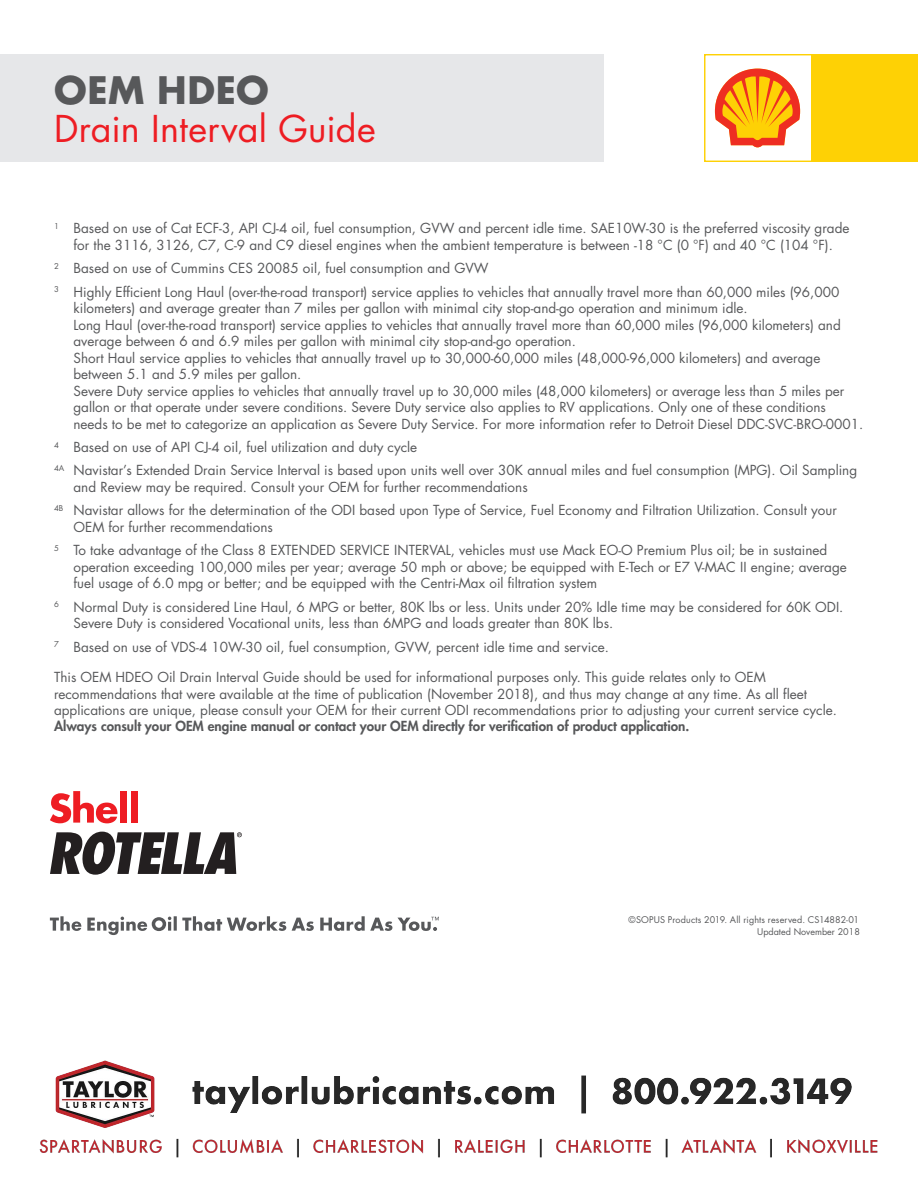
<style>
.page{position:relative;width:918px;height:1188px;background:#fff}
.page>*{position:absolute;margin:0;border:0;box-sizing:border-box;transform-origin:0 0}
.t1{font:700 36.9px "Futura Std";letter-spacing:.015em;color:#57585a}
.t2{font:36px "Futura";letter-spacing:.005em;color:#ee1d23}
.t3{font:13.5px/16.5px "Futura Std";color:#57585a}
.t4{font:800 13.5px "Futura Std";color:#57585a}
.t5{font:9px "Futura";letter-spacing:.01em;color:#57585a}
.t6{font:9px "Futura Std";color:#57585a}
</style>
<div class="page">
<svg style="left:50px;top:791px;width:67px;height:32px"></svg>
<div style="left:120px;top:791px;width:7px;height:32px;background:#ee1d23"></div>
<div style="left:131px;top:791px;width:7px;height:32px;background:#ee1d23"></div>
<svg style="left:50px;top:832px;width:192px;height:43px"></svg>
<svg style="left:50px;top:916px;width:389px;height:19px"></svg>
<div style="left:0;top:54px;width:604px;height:108px;background:#e6e7e9"></div>
<svg style="left:714px;top:56px;width:202px;height:104px"></svg>
<div style="left:704px;top:54px;width:214px;height:108px;border:1px solid #fed105"></div>
<img style="left:39px;top:1060px;width:839px;height:98px">
<h1 class="t1" style="left:54px;top:66px;width:216px">OEM HDEO</h1>
<h2 class="t2" style="left:54px;top:104px;width:323px">Drain Interval Guide</h2>
<p class="t3" style="left:54px;top:220px;width:797px;text-align:center"><sup>1</sup> Based on use of Cat ECF-3, API CJ-4 oil, fuel consumption, GVW and percent idle time. SAE10W-30 is the preferred viscosity grade for the 3116, 3126, C7, C-9 and C9 diesel engines when the ambient temperature is between -18 °C (0 °F) and 40 °C (104 °F).</p>
<p class="t3" style="left:54px;top:257px;width:787px;line-height:23.4px"><sup>2</sup> Based on use of Cummins CES 20085 oil, fuel consumption and GVW<br><sup>3</sup> Highly Efficient Long Haul (over-the-road transport) service applies to vehicles that annually travel more than 60,000 miles (96,000</p>
<p class="t3" style="left:73px;top:300px;width:791px">kilometers) and average greater than 7 miles per gallon with minimal city stop-and-go operation and minimum idle.<br>Long Haul (over-the-road transport) service applies to vehicles that annually travel more than 60,000 miles (96,000 kilometers) and average between 6 and 6.9 miles per gallon with minimal city stop-and-go operation.<br>Short Haul service applies to vehicles that annually travel up to 30,000-60,000 miles (48,000-96,000 kilometers) and average between 5.1 and 5.9 miles per gallon.<br>Severe Duty service applies to vehicles that annually travel up to 30,000 miles (48,000 kilometers) or average less than 5 miles per gallon or that operate under severe conditions. Severe Duty service also applies to RV applications. Only one of these conditions needs to be met to categorize an application as Severe Duty Service. For more information refer to Detroit Diesel DDC-SVC-BRO-0001.</p>
<p class="t3" style="left:54px;top:436px;width:805px;line-height:23.4px"><sup>4</sup> Based on use of API CJ-4 oil, fuel utilization and duty cycle<br><sup>4A</sup> Navistar’s Extended Drain Service Interval is based upon units well over 30K annual miles and fuel consumption (MPG). Oil Sampling</p>
<p class="t3" style="left:54px;top:475px;width:784px;line-height:23.4px;text-indent:20px">and Review may be required. Consult your OEM for further recommendations<br><sup>4B</sup> Navistar allows for the determination of the ODI based upon Type of Service, Fuel Economy and Filtration Utilization. Consult your</p>
<p class="t3" style="left:54px;top:515px;width:775px;line-height:23.4px;text-indent:19px">OEM for further recommendations<br><sup>5</sup> To take advantage of the Class 8 EXTENDED SERVICE INTERVAL, vehicles must use Mack EO-O Premium Plus oil; be in sustained</p>
<p class="t3" style="left:73px;top:559px;width:775px">operation exceeding 100,000 miles per year; average 50 mph or above; be equipped with E-Tech or E7 V-MAC II engine; average fuel usage of 6.0 mpg or better; and be equipped with the Centri-Max oil filtration system</p>
<p class="t3" style="left:73px;top:599px;width:771px;text-indent:-19px"><sup>6</sup> Normal Duty is considered Line Haul, 6 MPG or better, 80K lbs or less. Units under 20% Idle time may be considered for 60K ODI.<br>Severe Duty is considered Vocational units, less than 6MPG and loads greater than 80K lbs.</p>
<p class="t3" style="left:54px;top:639px;width:556px"><sup>7</sup> Based on use of VDS-4 10W-30 oil, fuel consumption, GVW, percent idle time and service.</p>
<p class="t3" style="left:54px;top:669px;width:784px">This OEM HDEO Oil Drain Interval Guide should be used for informational purposes only. This guide relates only to OEM recommendations that were available at the time of publication (November 2018), and thus may change at any time. As all fleet applications are unique, please consult your OEM for their current ODI recommendations prior to adjusting your current service cycle.</p>
<p class="t4" style="left:54px;top:717px;width:637px">Always consult your OEM engine manual or contact your OEM directly for verification of product application.</p>
<p class="t5" style="left:629px;top:913px;width:232px">©SOPUS Products 2019. All rights reserved. CS14882-01</p>
<p class="t6" style="left:757px;top:926px;width:104px">Updated November 2018</p>
</div>
